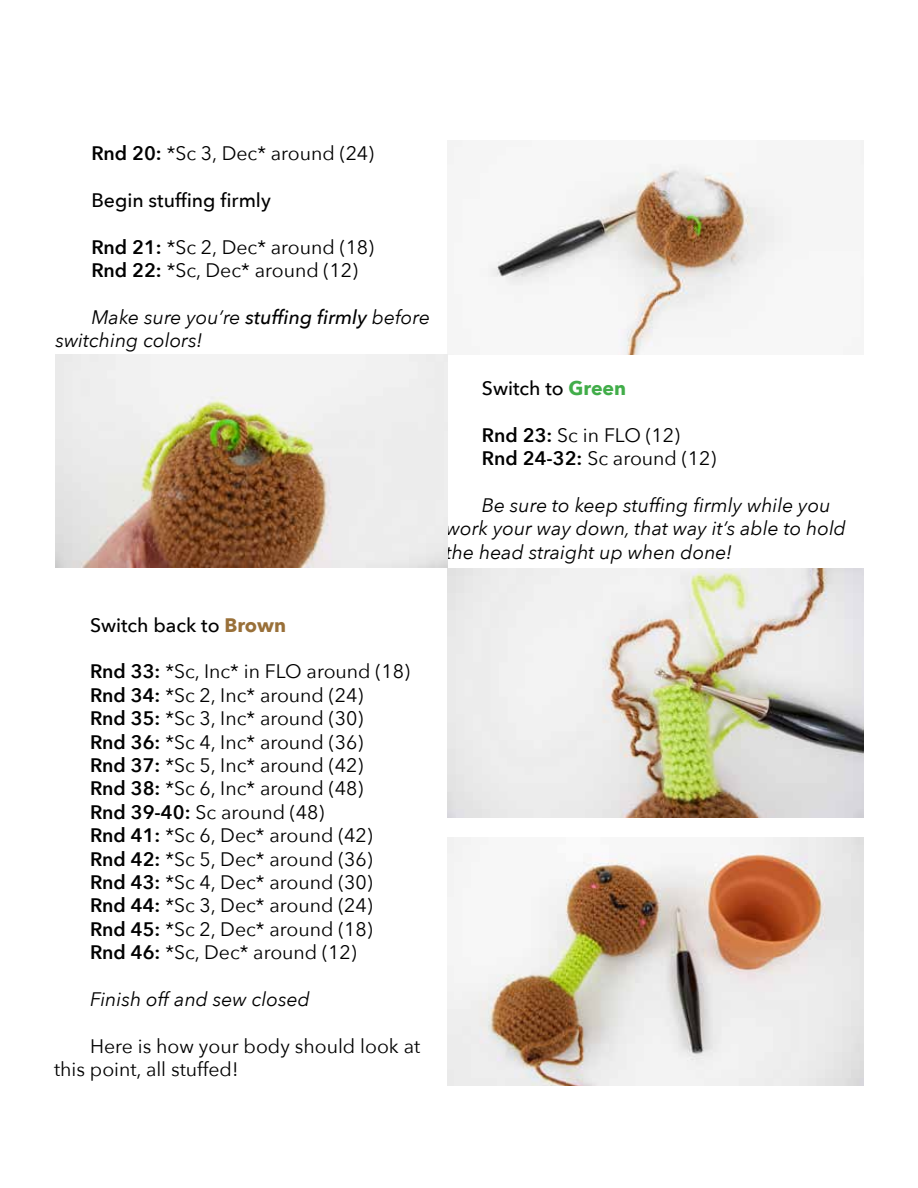
<style>
.page{position:relative;width:918px;height:1188px;background:#fff}
.page>*{position:absolute;margin:0;border:0;box-sizing:border-box;transform-origin:0 0}
.t1{font:19.5px/23.4px "Avenir Next";color:#000}
.t2{font:italic 19.5px/23.4px "Avenir Next";color:#000}
.t3{font:500 19.5px "Avenir Next";color:#000}
.s1{font-weight:600}
.s2{font-weight:500}
.s3{font-weight:700;color:#41ad49}
.s4{font-weight:700;color:#997039}
</style>
<div class="page">
<img style="left:447px;top:140px;width:417px;height:215px">
<img style="left:55px;top:355px;width:392px;height:213px">
<img style="left:447px;top:569px;width:417px;height:248px">
<img style="left:447px;top:838px;width:417px;height:248px">
<p class="t1" style="left:91px;top:141px;width:284px"><span class="s1">Rnd 20:</span> *Sc 3, Dec* around (24)</p>
<p class="t3" style="left:91px;top:183px;width:181px">Begin stuffing firmly</p>
<p class="t1" style="left:91px;top:234px;width:284px"><span class="s1">Rnd 21:</span> *Sc 2, Dec* around (18)<br><span class="s1">Rnd 22:</span> *Sc, Dec* around (12)</p>
<p class="t2" style="left:55px;top:304px;width:376px;text-indent:36px">Make sure you’re <span class="s2">stuffing firmly</span> before switching colors!</p>
<p class="t3" style="left:482px;top:371px;width:146px">Switch to <span class="s3">Green</span></p>
<p class="t1" style="left:482px;top:422px;width:236px"><span class="s1">Rnd 23:</span> Sc in FLO (12)<br><span class="s1">Rnd 24-32:</span> Sc around (12)</p>
<p class="t2" style="left:446px;top:492px;width:402px;text-indent:36px">Be sure to keep stuffing firmly while you work your way down, that way it’s able to hold the head straight up when done!</p>
<p class="t3" style="left:90px;top:608px;width:198px">Switch back to <span class="s4">Brown</span></p>
<p class="t1" style="left:90px;top:659px;width:321px"><span class="s1">Rnd 33:</span> *Sc, Inc* in FLO around (18)<br><span class="s1">Rnd 34:</span> *Sc 2, Inc* around (24)<br><span class="s1">Rnd 35:</span> *Sc 3, Inc* around (30)<br><span class="s1">Rnd 36:</span> *Sc 4, Inc* around (36)<br><span class="s1">Rnd 37:</span> *Sc 5, Inc* around (42)<br><span class="s1">Rnd 38:</span> *Sc 6, Inc* around (48)<br><span class="s1">Rnd 39-40:</span> Sc around (48)<br><span class="s1">Rnd 41:</span> *Sc 6, Dec* around (42)<br><span class="s1">Rnd 42:</span> *Sc 5, Dec* around (36)<br><span class="s1">Rnd 43:</span> *Sc 4, Dec* around (30)<br><span class="s1">Rnd 44:</span> *Sc 3, Dec* around (24)<br><span class="s1">Rnd 45:</span> *Sc 2, Dec* around (18)<br><span class="s1">Rnd 46:</span> *Sc, Dec* around (12)</p>
<p class="t2" style="left:90px;top:987px;width:221px">Finish off and sew closed</p>
<p class="t1" style="left:54px;top:1033px;width:368px;text-indent:36px">Here is how your body should look at this point, all stuffed!</p>
</div>
